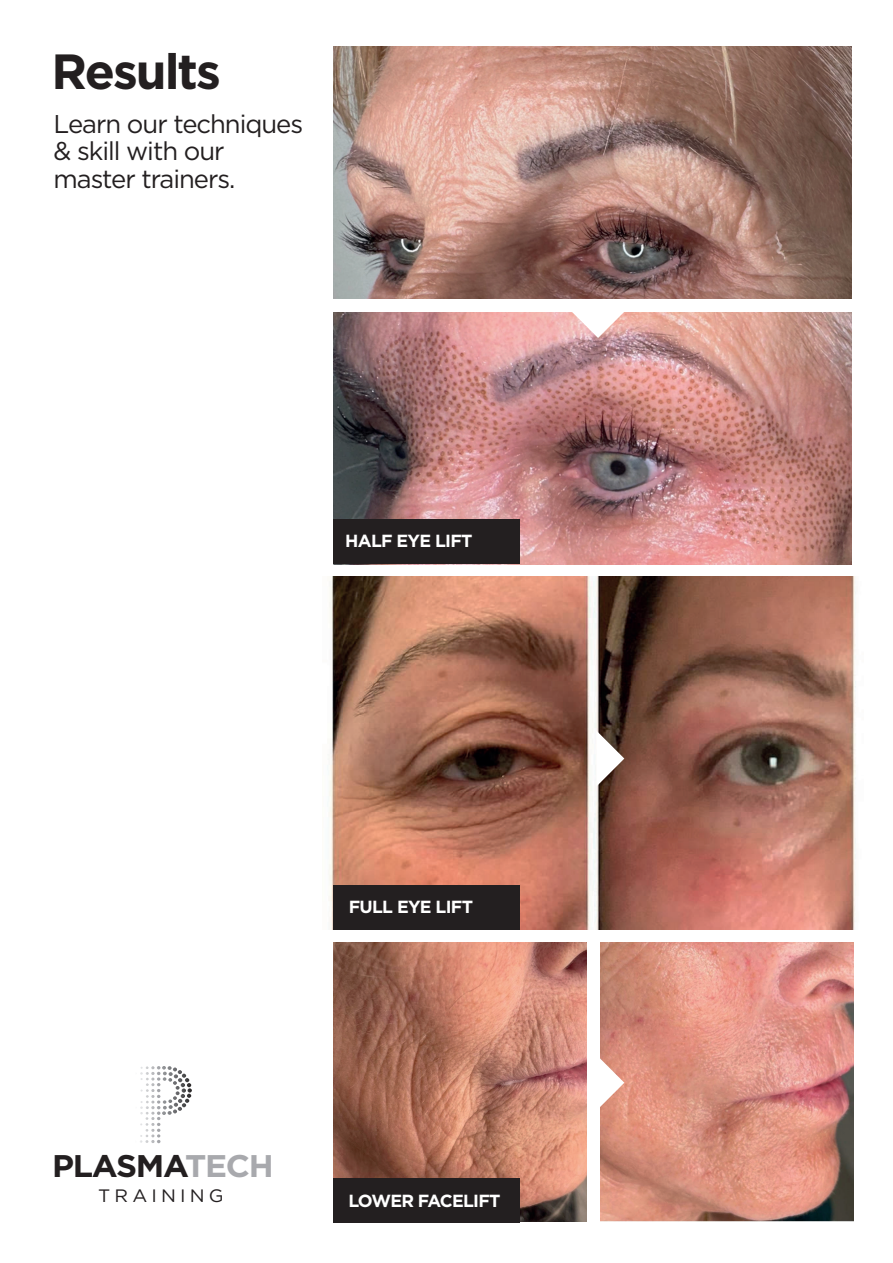
<style>
.page{position:relative;width:893px;height:1263px;background:#fff}
.page>*{position:absolute;margin:0;border:0;box-sizing:border-box;transform-origin:0 0}
.t1{font:700 49.35px "Gotham";letter-spacing:-.04em;color:#231f20}
.t2{font:700 31.35px "Gotham";letter-spacing:-.04em;color:#231f20;scale:1.05 1}
.t3{font:25.65px/27.9px "Gotham";letter-spacing:-.04em;color:#231f20}
.t4{font:18px "Gotham";letter-spacing:.22em;color:#231f20;scale:1.05 1}
.t5{font:700 17.55px "Gotham";letter-spacing:-.04em;color:#fff}
.s1{color:#a8a9ad}
</style>
<div class="page">
<img style="left:329px;top:576px;width:527px;height:353px">
<img style="left:333px;top:943px;width:520px;height:279px">
<img style="left:334px;top:46px;width:517px;height:518px">
<div style="left:587px;top:943px;width:12px;height:292px;background:#fff"></div>
<div style="left:334px;top:299px;width:524px;height:12px;background:#fff"></div>
<svg style="left:140px;top:1066px;width:46px;height:15px"></svg>
<div style="left:333px;top:1178px;width:186px;height:44px;background:#231f20"></div>
<div style="left:333px;top:886px;width:186px;height:44px;background:#231f20"></div>
<div style="left:333px;top:520px;width:186px;height:44px;background:#231f20"></div>
<svg style="left:596px;top:730px;width:28px;height:56px"></svg>
<svg style="left:570px;top:311px;width:56px;height:27px"></svg>
<svg style="left:599px;top:1055px;width:25px;height:56px"></svg>
<h1 class="t1" style="left:52px;top:43px;width:171px">Results</h1>
<p class="t3" style="left:54px;top:109px;width:251px">Learn our techniques &amp; skill with our master trainers.</p>
<p class="t5" style="left:345px;top:530px;width:129px">HALF EYE LIFT</p>
<p class="t5" style="left:349px;top:897px;width:126px">FULL EYE LIFT</p>
<p class="t2" style="left:52px;top:1148px;width:213px">PLASMA<span class="s1">TECH</span></p>
<p class="t4" style="left:98px;top:1184px;width:121px">TRAINING</p>
<p class="t5" style="left:348px;top:1190px;width:154px">LOWER FACELIFT</p>
</div>
